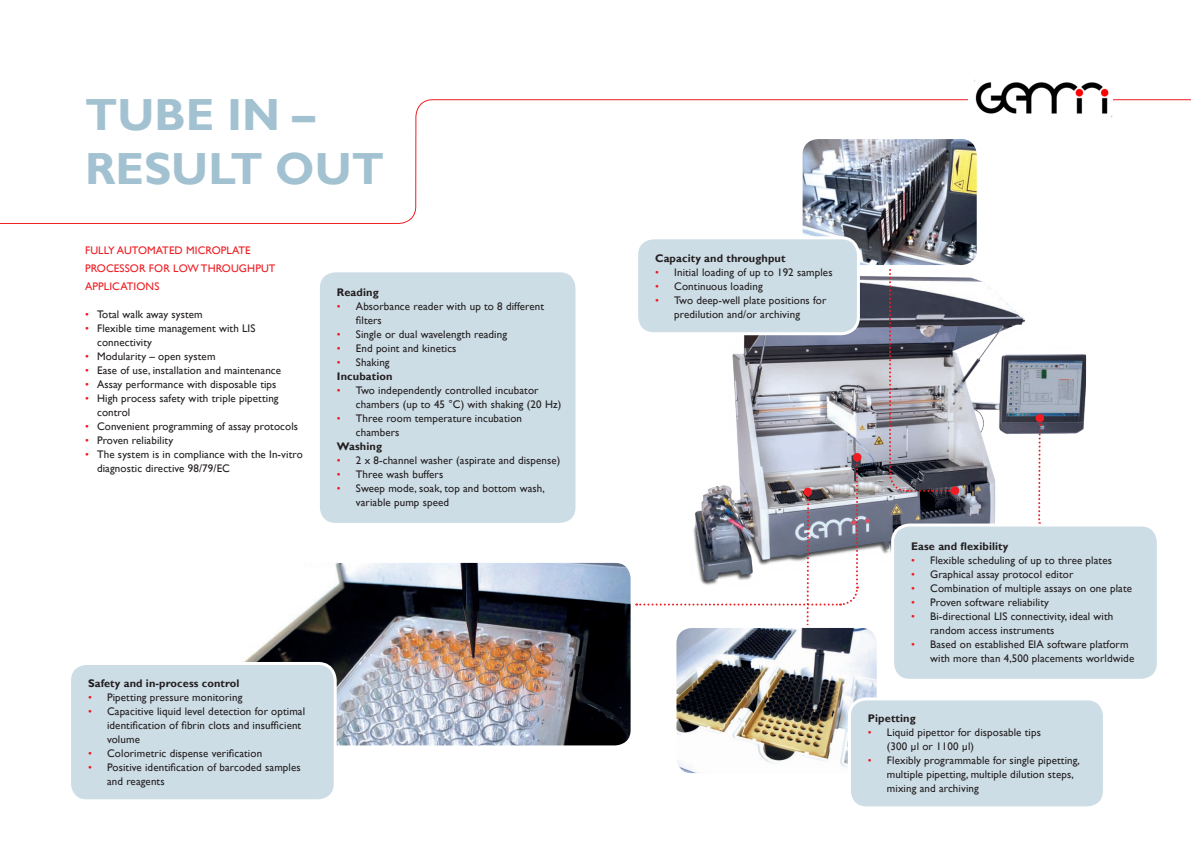
<style>
.page{position:relative;width:1191px;height:842px;background:#fff}
.page>*{position:absolute;margin:0;border:0;box-sizing:border-box;transform-origin:0 0}
.UJ_H1{font:700 45px "Gill Sans";color:#a3c2d1}
.Uj_folyoszoveg_lista{font:11px "Gill Sans";letter-spacing:.01em;color:#231f20}
.Uj_folyoszoveg_lista-2{font:700 11px "Gill Sans";letter-spacing:.01em;color:#231f20}
.Uj_H3{font:11px "Gill Sans";letter-spacing:.01em;color:#ee1d23}
.s1{font-family:"Gill Sans Std";color:#ee1d23}
</style>
<div class="page">
<img style="left:732px;top:276px;width:354px;height:278px">
<svg style="left:0;top:99px;width:1191px;height:125px"></svg>
<div style="left:968px;top:84px;width:145px;height:33px;background:#fff"></div>
<svg style="left:1037px;top:424px;width:4px;height:99px"></svg>
<svg style="left:636px;top:455px;width:223px;height:170px"></svg>
<svg style="left:888px;top:269px;width:62px;height:224px;background:#898893"></svg>
<img style="left:244px;top:564px;width:385px;height:180px">
<div style="left:234px;top:560px;width:399px;height:188px;border:3px solid #fff;border-radius:17px"></div>
<img style="left:677px;top:629px;width:198px;height:143px">
<div style="left:673px;top:625px;width:206px;height:151px;border:3px solid #fff;border-radius:17px"></div>
<img style="left:801px;top:138px;width:177px;height:126px">
<div style="left:799px;top:136px;width:180px;height:132px;border:3px solid #fff;border-radius:17px"></div>
<div style="left:803px;top:488px;width:9px;height:8px;background:#ee1d23;border-radius:50%"></div>
<div style="left:1035px;top:414px;width:9px;height:8px;background:#ee1d23;border-radius:50%"></div>
<div style="left:853px;top:453px;width:8px;height:8px;background:#ee1d23;border-radius:50%"></div>
<div style="left:950px;top:486px;width:9px;height:9px;background:#ee1d23;border-radius:50%"></div>
<img style="left:974px;top:79px;width:138px;height:39px">
<div style="left:636px;top:238px;width:222px;height:96px;background:#cddde6;border-radius:17px"></div>
<div style="left:635px;top:236px;width:225px;height:99px;border:3px solid #fff;border-radius:17px"></div>
<div style="left:849px;top:699px;width:255px;height:109px;background:#cddde6;border-radius:17px"></div>
<div style="left:848px;top:697px;width:258px;height:112px;border:3px solid #fff;border-radius:17px"></div>
<div style="left:318px;top:271px;width:259px;height:253px;background:#cddde6;border-radius:17px"></div>
<div style="left:317px;top:269px;width:261px;height:257px;border:3px solid #fff;border-radius:17px"></div>
<div style="left:70px;top:663px;width:265px;height:138px;background:#cddde6;border-radius:17px"></div>
<div style="left:68px;top:662px;width:269px;height:140px;border:3px solid #fff;border-radius:17px"></div>
<div style="left:892px;top:525px;width:266px;height:155px;background:#cddde6;border-radius:17px"></div>
<div style="left:891px;top:523px;width:268px;height:159px;border:3px solid #fff;border-radius:17px"></div>
<p class="UJ_H1" style="left:85px;top:88px;width:231px">TUBE IN –</p>
<p class="UJ_H1" style="left:85px;top:142px;width:300px">RESULT OUT</p>
<p class="Uj_H3" style="left:85px;top:244px;width:167px">FULLY AUTOMATED MICROPLATE</p>
<p class="Uj_H3" style="left:85px;top:262px;width:192px">PROCESSOR FOR LOW THROUGHPUT</p>
<p class="Uj_H3" style="left:85px;top:280px;width:76px">APPLICATIONS</p>
<p class="Uj_folyoszoveg_lista" style="left:85px;top:308px;width:119px"><span class="s1">•</span> Total walk away system</p>
<p class="Uj_folyoszoveg_lista" style="left:85px;top:322px;width:172px"><span class="s1">•</span> Flexible time management with LIS</p>
<p class="Uj_folyoszoveg_lista" style="left:97px;top:336px;width:56px">connectivity</p>
<p class="Uj_folyoszoveg_lista" style="left:85px;top:350px;width:132px"><span class="s1">•</span> Modularity – open system</p>
<p class="Uj_folyoszoveg_lista" style="left:85px;top:364px;width:198px"><span class="s1">•</span> Ease of use, installation and maintenance</p>
<p class="Uj_folyoszoveg_lista" style="left:85px;top:378px;width:193px"><span class="s1">•</span> Assay performance with disposable tips</p>
<p class="Uj_folyoszoveg_lista" style="left:85px;top:392px;width:195px"><span class="s1">•</span> High process safety with triple pipetting</p>
<p class="Uj_folyoszoveg_lista" style="left:97px;top:406px;width:35px">control</p>
<p class="Uj_folyoszoveg_lista" style="left:85px;top:420px;width:214px"><span class="s1">•</span> Convenient programming of assay protocols</p>
<p class="Uj_folyoszoveg_lista" style="left:85px;top:434px;width:90px"><span class="s1">•</span> Proven reliability</p>
<p class="Uj_folyoszoveg_lista" style="left:85px;top:448px;width:219px"><span class="s1">•</span> The system is in compliance with the In-vitro</p>
<p class="Uj_folyoszoveg_lista" style="left:97px;top:462px;width:134px">diagnostic directive 98/79/EC</p>
<p class="Uj_folyoszoveg_lista-2" style="left:337px;top:286px;width:43px">Reading</p>
<p class="Uj_folyoszoveg_lista" style="left:337px;top:300px;width:209px"><span class="s1">•</span> Absorbance reader with up to 8 different</p>
<p class="Uj_folyoszoveg_lista" style="left:356px;top:314px;width:27px">filters</p>
<p class="Uj_folyoszoveg_lista" style="left:337px;top:328px;width:172px"><span class="s1">•</span> Single or dual wavelength reading</p>
<p class="Uj_folyoszoveg_lista" style="left:337px;top:342px;width:121px"><span class="s1">•</span> End point and kinetics</p>
<p class="Uj_folyoszoveg_lista" style="left:337px;top:356px;width:54px"><span class="s1">•</span> Shaking</p>
<p class="Uj_folyoszoveg_lista-2" style="left:337px;top:370px;width:57px">Incubation</p>
<p class="Uj_folyoszoveg_lista" style="left:337px;top:384px;width:203px"><span class="s1">•</span> Two independently controlled incubator</p>
<p class="Uj_folyoszoveg_lista" style="left:356px;top:398px;width:207px">chambers (up to 45 °C) with shaking (20 Hz)</p>
<p class="Uj_folyoszoveg_lista" style="left:337px;top:412px;width:187px"><span class="s1">•</span> Three room temperature incubation</p>
<p class="Uj_folyoszoveg_lista" style="left:356px;top:426px;width:45px">chambers</p>
<p class="Uj_folyoszoveg_lista-2" style="left:337px;top:440px;width:47px">Washing</p>
<p class="Uj_folyoszoveg_lista" style="left:337px;top:454px;width:225px"><span class="s1">•</span> 2 x 8-channel washer (aspirate and dispense)</p>
<p class="Uj_folyoszoveg_lista" style="left:337px;top:468px;width:108px"><span class="s1">•</span> Three wash buffers</p>
<p class="Uj_folyoszoveg_lista" style="left:337px;top:482px;width:209px"><span class="s1">•</span> Sweep mode, soak, top and bottom wash,</p>
<p class="Uj_folyoszoveg_lista" style="left:356px;top:496px;width:95px">variable pump speed</p>
<p class="Uj_folyoszoveg_lista-2" style="left:88px;top:677px;width:153px">Safety and in-process control</p>
<p class="Uj_folyoszoveg_lista" style="left:88px;top:691px;width:156px"><span class="s1">•</span> Pipetting pressure monitoring</p>
<p class="Uj_folyoszoveg_lista" style="left:88px;top:705px;width:219px"><span class="s1">•</span> Capacitive liquid level detection for optimal</p>
<p class="Uj_folyoszoveg_lista" style="left:107px;top:719px;width:196px">identification of fibrin clots and insufficient</p>
<p class="Uj_folyoszoveg_lista" style="left:107px;top:733px;width:34px">volume</p>
<p class="Uj_folyoszoveg_lista" style="left:88px;top:747px;width:176px"><span class="s1">•</span> Colorimetric dispense verification</p>
<p class="Uj_folyoszoveg_lista" style="left:88px;top:761px;width:214px"><span class="s1">•</span> Positive identification of barcoded samples</p>
<p class="Uj_folyoszoveg_lista" style="left:107px;top:775px;width:59px">and reagents</p>
<p class="Uj_folyoszoveg_lista-2" style="left:655px;top:251px;width:132px">Capacity and throughput</p>
<p class="Uj_folyoszoveg_lista" style="left:655px;top:265px;width:179px"><span class="s1">•</span> Initial loading of up to 192 samples</p>
<p class="Uj_folyoszoveg_lista" style="left:655px;top:279px;width:109px"><span class="s1">•</span> Continuous loading</p>
<p class="Uj_folyoszoveg_lista" style="left:655px;top:293px;width:173px"><span class="s1">•</span> Two deep-well plate positions for</p>
<p class="Uj_folyoszoveg_lista" style="left:674px;top:307px;width:127px">predilution and/or archiving</p>
<p class="Uj_folyoszoveg_lista-2" style="left:911px;top:540px;width:99px">Ease and flexibility</p>
<p class="Uj_folyoszoveg_lista" style="left:911px;top:554px;width:202px"><span class="s1">•</span> Flexible scheduling of up to three plates</p>
<p class="Uj_folyoszoveg_lista" style="left:911px;top:568px;width:164px"><span class="s1">•</span> Graphical assay protocol editor</p>
<p class="Uj_folyoszoveg_lista" style="left:911px;top:582px;width:222px"><span class="s1">•</span> Combination of multiple assays on one plate</p>
<p class="Uj_folyoszoveg_lista" style="left:911px;top:596px;width:139px"><span class="s1">•</span> Proven software reliability</p>
<p class="Uj_folyoszoveg_lista" style="left:911px;top:610px;width:204px"><span class="s1">•</span> Bi-directional LIS connectivity, ideal with</p>
<p class="Uj_folyoszoveg_lista" style="left:930px;top:624px;width:126px">random access instruments</p>
<p class="Uj_folyoszoveg_lista" style="left:911px;top:638px;width:219px"><span class="s1">•</span> Based on established EIA software platform</p>
<p class="Uj_folyoszoveg_lista" style="left:930px;top:652px;width:206px">with more than 4,500 placements worldwide</p>
<p class="Uj_folyoszoveg_lista-2" style="left:868px;top:712px;width:49px">Pipetting</p>
<p class="Uj_folyoszoveg_lista" style="left:868px;top:726px;width:175px"><span class="s1">•</span> Liquid pipettor for disposable tips</p>
<p class="Uj_folyoszoveg_lista" style="left:887px;top:740px;width:89px">(300 μl or 1100 μl)</p>
<p class="Uj_folyoszoveg_lista" style="left:868px;top:754px;width:214px"><span class="s1">•</span> Flexibly programmable for single pipetting,</p>
<p class="Uj_folyoszoveg_lista" style="left:887px;top:768px;width:188px">multiple pipetting, multiple dilution steps,</p>
<p class="Uj_folyoszoveg_lista" style="left:887px;top:782px;width:93px">mixing and archiving</p>
</div>
